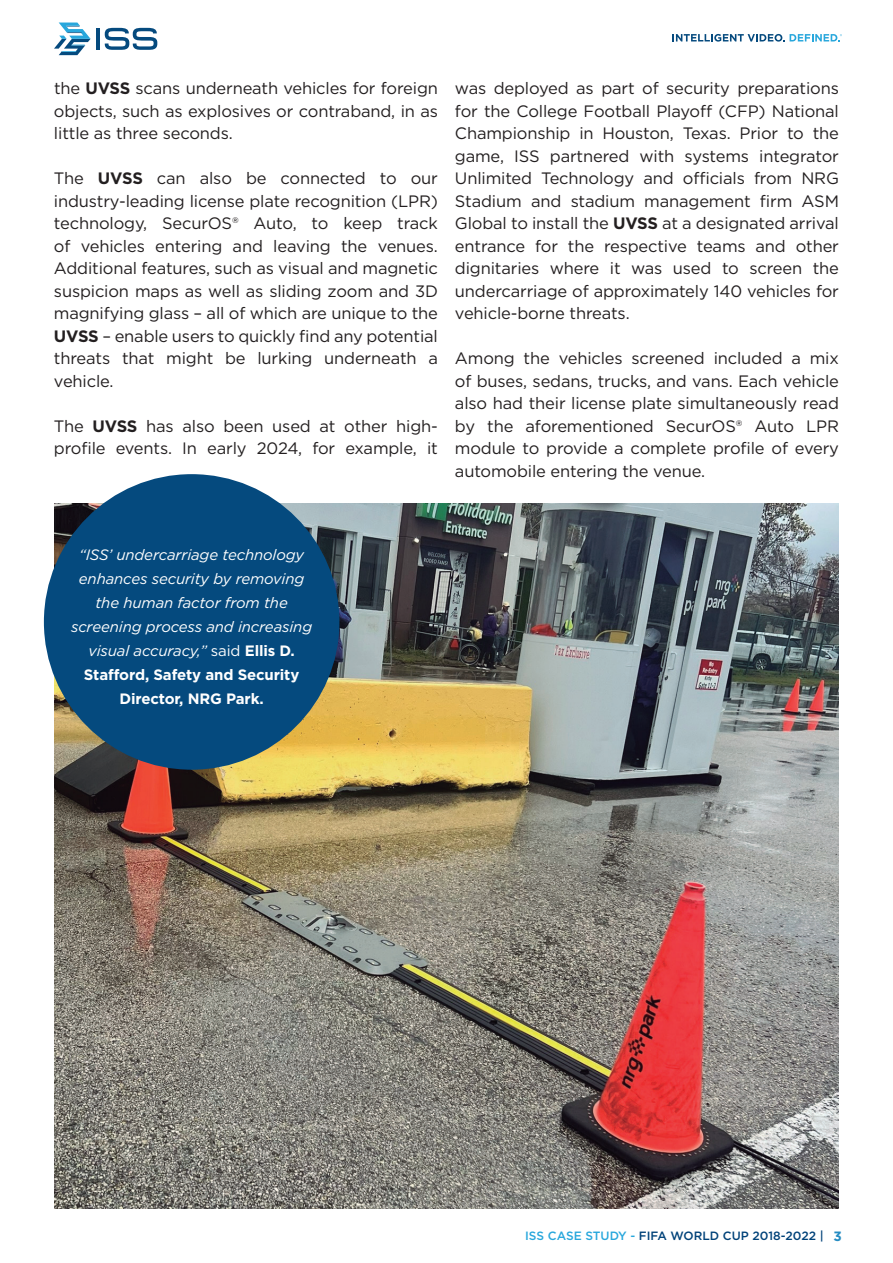
<style>
.page{position:relative;width:893px;height:1263px;background:#fff}
.page>*{position:absolute;margin:0;border:0;box-sizing:border-box;transform-origin:0 0}
.t1{font:16.5px/22.5px "Gotham";letter-spacing:-.01em;color:#231f20;text-align:justify}
.t2{font:italic 15px/24px "Gotham";letter-spacing:-.01em;color:#fff;text-align:center}
.t3{font:500 12px "Gotham";color:#004279}
.s1{font-weight:700}
.s2{font-style:normal}
.s3{font-weight:700;font-style:normal}
.s4{color:#28a7dc}
.s5{font-weight:700;font-size:13.5px;color:#258cc2}
</style>
<div class="page">
<hr style="left:96px;top:28px;width:4px;height:22px;background:#054a7e">
<svg style="left:105px;top:28px;width:52px;height:22px"></svg>
<svg style="left:54px;top:23px;width:37px;height:32px"></svg>
<svg style="left:672px;top:34px;width:170px;height:8px"></svg>
<img style="left:54px;top:504px;width:785px;height:705px">
<div style="left:44px;top:474px;width:295px;height:296px;background:#054a7e;border-radius:50%"></div>
<p class="t1" style="left:54px;top:77px;width:385px">the <span class="s1">UVSS</span> scans underneath vehicles for foreign objects, such as explosives or contraband, in as little as three seconds.</p>
<p class="t1" style="left:54px;top:167px;width:385px">The <span class="s1">UVSS</span> can also be connected to our industry-leading license plate recognition (LPR) technology, SecurOS® Auto, to keep track of vehicles entering and leaving the venues.<br>Additional features, such as visual and magnetic suspicion maps as well as sliding zoom and 3D magnifying glass – all of which are unique to the <span class="s1">UVSS</span> – enable users to quickly find any potential threats that might be lurking underneath a vehicle.</p>
<p class="t1" style="left:54px;top:414px;width:385px">The <span class="s1">UVSS</span> has also been used at other high&shy;profile events. In early 2024, for example, it</p>
<p class="t1" style="left:455px;top:77px;width:385px">was deployed as part of security preparations for the College Football Playoff (CFP) National Championship in Houston, Texas. Prior to the game, ISS partnered with systems integrator Unlimited Technology and officials from NRG Stadium and stadium management firm ASM Global to install the <span class="s1">UVSS</span> at a designated arrival entrance for the respective teams and other dignitaries where it was used to screen the undercarriage of approximately 140 vehicles for vehicle-borne threats.</p>
<p class="t1" style="left:455px;top:347px;width:385px">Among the vehicles screened included a mix of buses, sedans, trucks, and vans. Each vehicle also had their license plate simultaneously read by the aforementioned SecurOS® Auto LPR module to provide a complete profile of every automobile entering the venue.</p>
<p class="t2" style="left:71px;top:542px;width:243px">“ISS’ undercarriage technology enhances security by removing the human factor from the screening process and increasing visual accuracy,” <span class="s2">said</span> <span class="s3">Ellis D.<br>Stafford, Safety and Security<br>Director, NRG Park.</span></p>
<p class="t3" style="left:525px;top:1228px;width:318px"><span class="s4">ISS CASE STUDY -</span> FIFA WORLD CUP 2018-2022 | <span class="s5">3</span></p>
</div>
